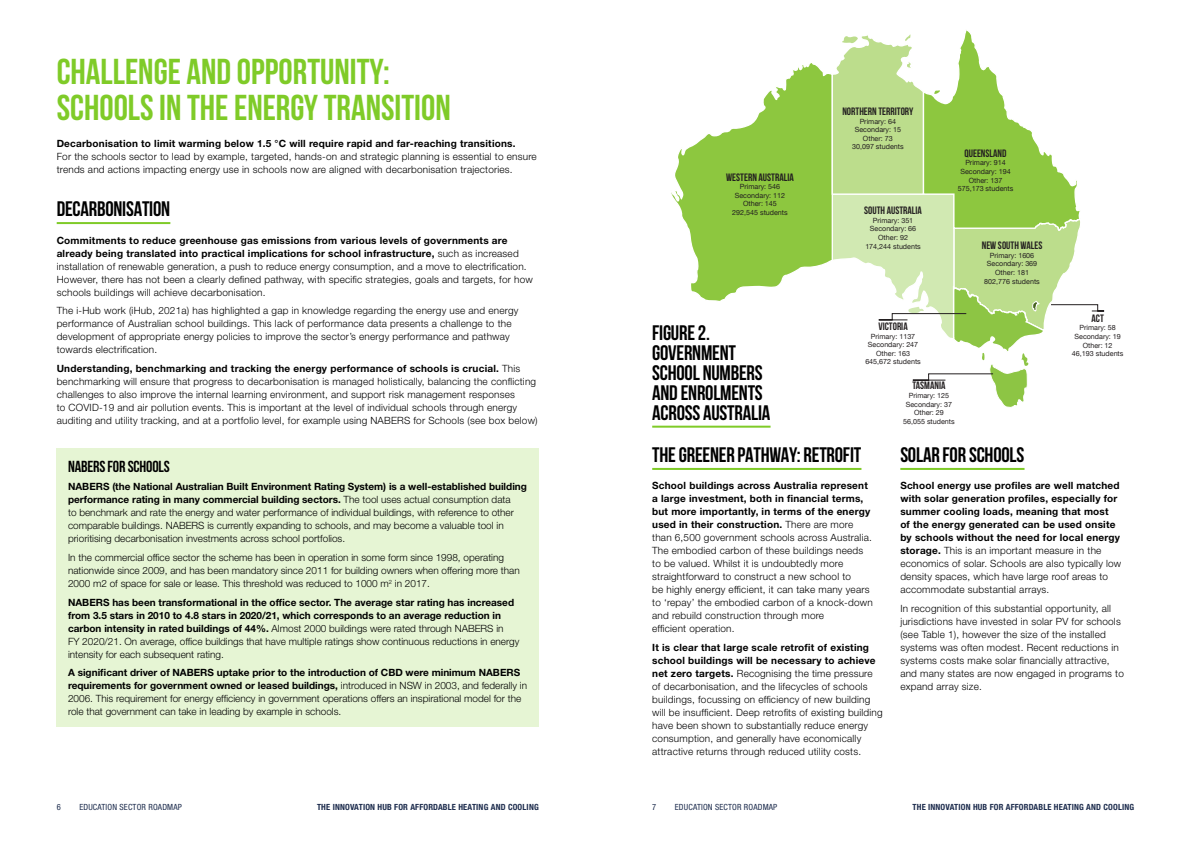
<style>
.page{position:relative;width:1191px;height:842px;background:#fff}
.page>*{position:absolute;margin:0;border:0;box-sizing:border-box;transform-origin:0 0}
.t1{font:700 36px/36px "Bebas Neue";color:#7fcb28}
.t2{font:700 21px/20px "Bebas Neue";letter-spacing:-.01em;color:#000}
.t3{font:700 16px "Bebas Neue";letter-spacing:-.01em;color:#000}
.t4{font:700 10.7px "Bebas Neue";color:#231f20}
.t5{font:300 10px/13px "Helvetica Neue LT Std";letter-spacing:.02em;color:#000}
.t6{font:300 10px/13px "Helvetica Neue LT Std";color:#000}
.t7{font:700 10px/13px "Helvetica Neue LT Std";letter-spacing:.02em;color:#000}
.t8{font:700 10px/13px "Helvetica Neue LT Std";color:#000}
.t9{font:700 condensed 8.5px "Helvetica Neue LT Std";letter-spacing:.02em;color:#1e2d4e}
.t10{font:condensed 8.5px "Helvetica Neue LT Std";letter-spacing:.02em;color:#1e2d4e}
.t11{font:7.1px/8.6px "Helvetica Neue";color:#231f20;text-align:center}
.s1{font-weight:700}
.s2{font-weight:300}
</style>
<div class="page">
<hr style="left:57px;top:222px;width:113px;height:2px;background:#7fcb28">
<div style="left:57px;top:448px;width:482px;height:279px;background:#e6f5d4"></div>
<svg style="left:671px;top:30px;width:433px;height:378px"></svg>
<hr style="left:652px;top:468px;width:209px;height:2px;background:#7fcb28">
<hr style="left:900px;top:468px;width:124px;height:2px;background:#7fcb28">
<hr style="left:652px;top:426px;width:118px;height:2px;background:#7fcb28">
<h1 class="t1" style="left:57px;top:53px;width:395px">CHALLENGE AND OPPORTUNITY:<br>SCHOOLS IN THE ENERGY TRANSITION</h1>
<p class="t7" style="left:57px;top:137px;width:460px">Decarbonisation to limit warming below 1.5 °C will require rapid and far-reaching transitions.</p>
<p class="t5" style="left:57px;top:150px;width:481px">For the schools sector to lead by example, targeted, hands-on and strategic planning is essential to ensure trends and actions impacting energy use in schools now are aligned with decarbonisation trajectories.</p>
<h2 class="t2" style="left:57px;top:199px;width:115px">DECARBONISATION</h2>
<p class="t5" style="left:57px;top:233px;width:477px"><span class="s1">Commitments to reduce greenhouse gas emissions from various levels of governments are already being translated into practical implications for school infrastructure,</span> such as increased installation of renewable generation, a push to reduce energy consumption, and a move to electrification.<br>However, there has not been a clearly defined pathway, with specific strategies, goals and targets, for how schools buildings will achieve decarbonisation.</p>
<p class="t5" style="left:57px;top:304px;width:463px">The i-Hub work (iHub, 2021a) has highlighted a gap in knowledge regarding the energy use and energy performance of Australian school buildings. This lack of performance data presents a challenge to the development of appropriate energy policies to improve the sector’s energy performance and pathway towards electrification.</p>
<p class="t5" style="left:57px;top:362px;width:482px"><span class="s1">Understanding, benchmarking and tracking the energy performance of schools is crucial.</span> This benchmarking will ensure that progress to decarbonisation is managed holistically, balancing the conflicting challenges to also improve the internal learning environment, and support risk management responses<br>to COVID-19 and air pollution events. This is important at the level of individual schools through energy auditing and utility tracking, and at a portfolio level, for example using NABERS for Schools (see box below)</p>
<h3 class="t3" style="left:68px;top:457px;width:103px">NABERS FOR SCHOOLS</h3>
<p class="t6" style="left:68px;top:480px;width:460px"><span class="s1">NABERS (the National Australian Built Environment Rating System) is a well-established building performance rating in many commercial building sectors.</span> The tool uses actual consumption data<br>to benchmark and rate the energy and water performance of individual buildings, with reference to other comparable buildings. NABERS is currently expanding to schools, and may become a valuable tool in prioritising decarbonisation investments across school portfolios.</p>
<p class="t6" style="left:68px;top:551px;width:453px">In the commercial office sector the scheme has been in operation in some form since 1998, operating nationwide since 2009, and has been mandatory since 2011 for building owners when offering more than<br>2000 m2 of space for sale or lease. This threshold was reduced to 1000 m<sup>2</sup> in 2017.</p>
<p class="t8" style="left:68px;top:595px;width:453px">NABERS has been transformational in the office sector. The average star rating has increased from 3.5 stars in 2010 to 4.8 stars in 2020/21, which corresponds to an average reduction in carbon intensity in rated buildings of 44%. <span class="s2">Almost 2000 buildings were rated through NABERS in<br>FY 2020/21. On average, office buildings that have multiple ratings show continuous reductions in energy intensity for each subsequent rating.</span></p>
<p class="t6" style="left:68px;top:666px;width:460px"><span class="s1">A significant driver of NABERS uptake prior to the introduction of CBD were minimum NABERS requirements for government owned or leased buildings,</span> introduced in NSW in 2003, and federally in 2006. This requirement for energy efficiency in government operations offers an inspirational model for the role that government can take in leading by example in schools.</p>
<p class="t4" style="left:726px;top:171px;width:69px">WESTERN AUSTRALIA</p>
<p class="t11" style="left:732px;top:183px;width:57px">Primary: 546<br>Secondary: 112<br>Other: 145<br>292,545 students</p>
<h2 class="t2" style="left:652px;top:322px;width:120px">FIGURE 2.<br>GOVERNMENT<br>SCHOOL NUMBERS<br>AND ENROLMENTS<br>ACROSS AUSTRALIA</h2>
<p class="t4" style="left:842px;top:106px;width:72px">NORTHERN TERRITORY</p>
<p class="t11" style="left:852px;top:117px;width:53px">Primary: 64<br>Secondary: 15<br>Other: 73<br>30,097 students</p>
<p class="t4" style="left:864px;top:205px;width:59px">SOUTH AUSTRALIA</p>
<p class="t11" style="left:865px;top:216px;width:57px">Primary: 351<br>Secondary: 66<br>Other: 92<br>174,244 students</p>
<p class="t4" style="left:964px;top:147px;width:43px">QUEENSLAND</p>
<p class="t11" style="left:957px;top:159px;width:57px">Primary: 914<br>Secondary: 194<br>Other: 137<br>575,173 students</p>
<p class="t4" style="left:981px;top:240px;width:62px">NEW SOUTH WALES</p>
<p class="t11" style="left:984px;top:251px;width:57px">Primary: 1606<br>Secondary: 369<br>Other: 181<br>802,776 students</p>
<p class="t4" style="left:878px;top:321px;width:31px">VICTORIA</p>
<p class="t11" style="left:865px;top:332px;width:57px">Primary: 1137<br>Secondary: 247<br>Other: 163<br>645,672 students</p>
<p class="t4" style="left:912px;top:380px;width:34px">TASMANIA</p>
<p class="t11" style="left:903px;top:392px;width:53px">Primary: 125<br>Secondary: 37<br>Other: 29<br>56,055 students</p>
<p class="t4" style="left:1091px;top:312px;width:14px">ACT</p>
<p class="t11" style="left:1072px;top:324px;width:53px">Primary: 58<br>Secondary: 19<br>Other: 12<br>46,193 students</p>
<h2 class="t2" style="left:652px;top:445px;width:210px">THE GREENER PATHWAY: RETROFIT</h2>
<p class="t5" style="left:652px;top:479px;width:222px"><span class="s1">School buildings across Australia represent a large investment, both in financial terms, but more importantly, in terms of the energy used in their construction.</span> There are more than 6,500 government schools across Australia.<br>The embodied carbon of these buildings needs to be valued. Whilst it is undoubtedly more straightforward to construct a new school to<br>be highly energy efficient, it can take many years to ‘repay’ the embodied carbon of a knock-down and rebuild construction through more<br>efficient operation.</p>
<p class="t5" style="left:652px;top:641px;width:232px"><span class="s1">It is clear that large scale retrofit of existing school buildings will be necessary to achieve net zero targets.</span> Recognising the time pressure of decarbonisation, and the lifecycles of schools buildings, focussing on efficiency of new building will be insufficient. Deep retrofits of existing building have been shown to substantially reduce energy consumption, and generally have economically attractive returns through reduced utility costs.</p>
<h2 class="t2" style="left:900px;top:445px;width:125px">SOLAR FOR SCHOOLS</h2>
<p class="t7" style="left:900px;top:479px;width:222px">School energy use profiles are well matched with solar generation profiles, especially for summer cooling loads, meaning that most<br>of the energy generated can be used onsite by schools without the need for local energy storage. <span class="s2">This is an important measure in the economics of solar. Schools are also typically low density spaces, which have large roof areas to accommodate substantial arrays.</span></p>
<p class="t5" style="left:900px;top:602px;width:225px">In recognition of this substantial opportunity, all jurisdictions have invested in solar PV for schools (see Table 1), however the size of the installed systems was often modest. Recent reductions in systems costs make solar financially attractive, and many states are now engaged in programs to expand array size.</p>
<p class="t10" style="left:57px;top:802px;width:6px">6</p>
<p class="t10" style="left:79px;top:802px;width:104px">EDUCATION SECTOR ROADMAP</p>
<p class="t9" style="left:317px;top:801px;width:223px">THE INNOVATION HUB FOR AFFORDABLE HEATING AND COOLING</p>
<p class="t10" style="left:652px;top:802px;width:6px">7</p>
<p class="t10" style="left:675px;top:802px;width:104px">EDUCATION SECTOR ROADMAP</p>
<p class="t9" style="left:912px;top:801px;width:223px">THE INNOVATION HUB FOR AFFORDABLE HEATING AND COOLING</p>
</div>
